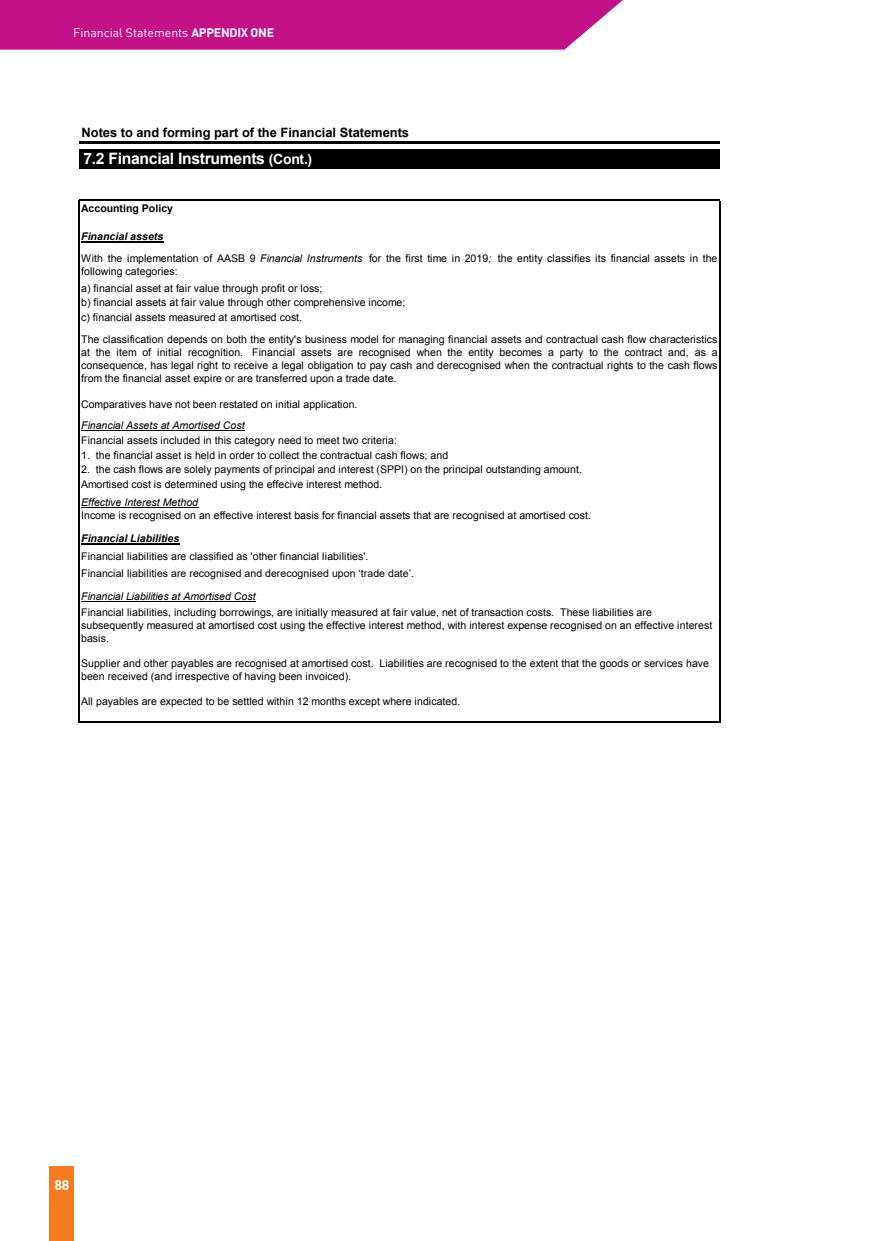
<style>
.page{position:relative;width:874px;height:1241px;background:#fff}
.page>*{position:absolute;margin:0;border:0;box-sizing:border-box;transform-origin:0 0}
.t1{font:700 15.75px "Arial";letter-spacing:-.02em;color:#fff}
.t2{font:700 14px "DIN Pro";color:#fff}
.t3{font:700 12.95px "Arial";color:#000}
.t4{font:700 12.95px "Arial";color:#fff}
.t5{font:12.25px "DIN Pro";color:#fff}
.t6{font:10.5px/13.1px "Arial";letter-spacing:.005em;color:#000}
.t7{font:italic 10.5px "Arial";letter-spacing:.005em;color:#000}
.t8{font:italic 700 10.5px "Arial";letter-spacing:.005em;color:#000}
.t9{font:700 10.5px "Arial";color:#000}
.s1{font-weight:700}
.s2{font-size:14px}
.s3{font-style:italic}
</style>
<div class="page">
<div style="left:0;top:0;width:623px;height:50px;background:#c41188"></div>
<div style="left:50px;top:1166px;width:24px;height:74px;background:#f47b20"></div>
<hr style="left:81px;top:241px;width:82px;height:1px;background:#000">
<hr style="left:81px;top:430px;width:164px;height:1px;background:#000">
<hr style="left:81px;top:506px;width:117px;height:1px;background:#000">
<hr style="left:81px;top:543px;width:98px;height:1px;background:#000">
<hr style="left:81px;top:601px;width:175px;height:1px;background:#000">
<hr style="left:78px;top:200px;width:1px;height:522px;background:#000">
<hr style="left:718px;top:201px;width:1px;height:521px;background:#000">
<hr style="left:79px;top:141px;width:640px;height:3px;background:#000">
<hr style="left:79px;top:200px;width:640px;height:1px;background:#000">
<hr style="left:79px;top:721px;width:640px;height:1px;background:#000">
<div style="left:80px;top:149px;width:639px;height:19px;background:#000"></div>
<p class="t5" style="left:73px;top:23px;width:202px">Financial Statements <span class="s1">APPENDIX ONE</span></p>
<p class="t3" style="left:82px;top:124px;width:329px">Notes to and forming part of the Financial Statements</p>
<p class="t4" style="left:82px;top:150px;width:156px">7.2 Financial Instruments</p>
<h1 class="t1" style="left:83px;top:148px;width:230px">7.2 Financial Instruments <span class="s2">(Cont.)</span></h1>
<p class="t9" style="left:81px;top:201px;width:93px">Accounting Policy</p>
<p class="t8" style="left:81px;top:230px;width:84px">Financial assets</p>
<p class="t6" style="left:81px;top:252px;width:637px">With the implementation of AASB 9 <span class="s3">Financial Instruments</span> for the first time in 2019<span class="s3">;</span> the entity classifies its financial assets in the following categories:</p>
<p class="t6" style="left:81px;top:281px;width:325px;line-height:14.5px">a) financial asset at fair value through profit or loss;<br>b) financial assets at fair value through other comprehensive income; c) financial assets measured at amortised cost.</p>
<p class="t6" style="left:81px;top:332px;width:637px;text-align:justify">The classification depends on both the entity's business model for managing financial assets and contractual cash flow characteristics at the item of initial recognition. Financial assets are recognised when the entity becomes a party to the contract and, as a consequence, has legal right to receive a legal obligation to pay cash and derecognised when the contractual rights to the cash flows from the financial asset expire or are transferred upon a trade date.</p>
<p class="t6" style="left:81px;top:398px;width:278px">Comparatives have not been restated on initial application.</p>
<p class="t7" style="left:81px;top:419px;width:165px">Financial Assets at Amortised Cost</p>
<p class="t6" style="left:81px;top:434px;width:317px">Financial assets included in this category need to meet two criteria:</p>
<p class="t6" style="left:81px;top:448px;width:368px">1. the financial asset is held in order to collect the contractual cash flows; and</p>
<p class="t6" style="left:81px;top:462px;width:502px;line-height:14.5px">2. the cash flows are solely payments of principal and interest (SPPI) on the principal outstanding amount.<br>Amortised cost is determined using the effecive interest method.</p>
<p class="t7" style="left:81px;top:495px;width:118px">Effective Interest Method</p>
<p class="t6" style="left:81px;top:509px;width:511px">Income is recognised on an effective interest basis for financial assets that are recognised at amortised cost.</p>
<p class="t8" style="left:81px;top:531px;width:100px">Financial Liabilities</p>
<p class="t6" style="left:81px;top:566px;width:334px">Financial liabilities are recognised and derecognised upon ‘trade date’.</p>
<p class="t7" style="left:81px;top:590px;width:176px">Financial Liabilities at Amortised Cost</p>
<p class="t6" style="left:81px;top:549px;width:288px">Financial liabilities are classified as 'other financial liabilities'.</p>
<p class="t6" style="left:81px;top:606px;width:632px">Financial liabilities, including borrowings, are initially measured at fair value, net of transaction costs. These liabilities are subsequently measured at amortised cost using the effective interest method, with interest expense recognised on an effective interest basis.</p>
<p class="t6" style="left:81px;top:656px;width:629px">Supplier and other payables are recognised at amortised cost. Liabilities are recognised to the extent that the goods or services have been received (and irrespective of having been invoiced).</p>
<p class="t6" style="left:81px;top:694px;width:380px">All payables are expected to be settled within 12 months except where indicated.</p>
<h2 class="t2" style="left:54px;top:1172px;width:17px">88</h2>
</div>
